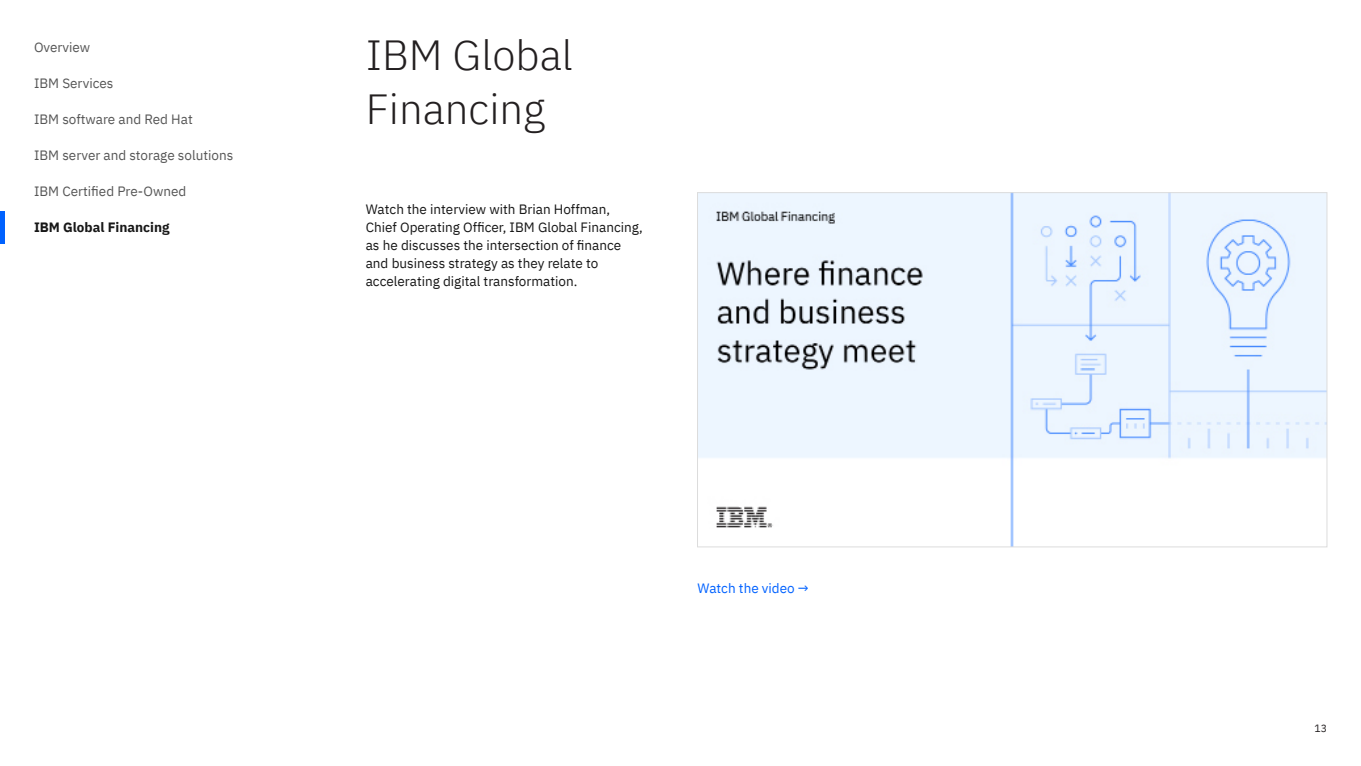
<style>
.page{position:relative;width:1361px;height:766px;background:#fff}
.page>*{position:absolute;margin:0;border:0;box-sizing:border-box;transform-origin:0 0}
.t1{font:300 42px/54px "IBM Plex Sans";color:#231f20}
.t2{font:13.5px/18px "IBM Plex Sans";color:#171717}
.t3{font:13.5px "IBM Plex Sans";color:#565656}
.t4{font:700 13.5px "IBM Plex Sans";color:#171717}
.t5{font:13.5px "IBM Plex Sans";color:#0062ff}
.t6{font:10.5px "IBM Plex Sans";color:#231f20}
</style>
<div class="page">
<img style="left:699px;top:194px;width:626px;height:351px">
<hr style="left:0;top:211px;width:4px;height:33px;background:#0062ff">
<p class="t3" style="left:34px;top:37px;width:58px">Overview</p>
<p class="t3" style="left:34px;top:73px;width:81px">IBM Services</p>
<p class="t3" style="left:34px;top:109px;width:160px">IBM software and Red Hat</p>
<p class="t3" style="left:34px;top:145px;width:201px">IBM server and storage solutions</p>
<p class="t3" style="left:34px;top:181px;width:154px">IBM Certified Pre-Owned</p>
<p class="t4" style="left:34px;top:217px;width:137px">IBM Global Financing</p>
<h1 class="t1" style="left:366px;top:25px;width:209px">IBM Global<br>Financing</h1>
<p class="t2" style="left:366px;top:199px;width:278px">Watch the interview with Brian Hoffman, Chief Operating Officer, IBM Global Financing, as he discusses the intersection of finance and business strategy as they relate to accelerating digital transformation.</p>
<p class="t5" style="left:697px;top:577px;width:113px">Watch the video →</p>
<p class="t6" style="left:1314px;top:720px;width:14px">13</p>
</div>
